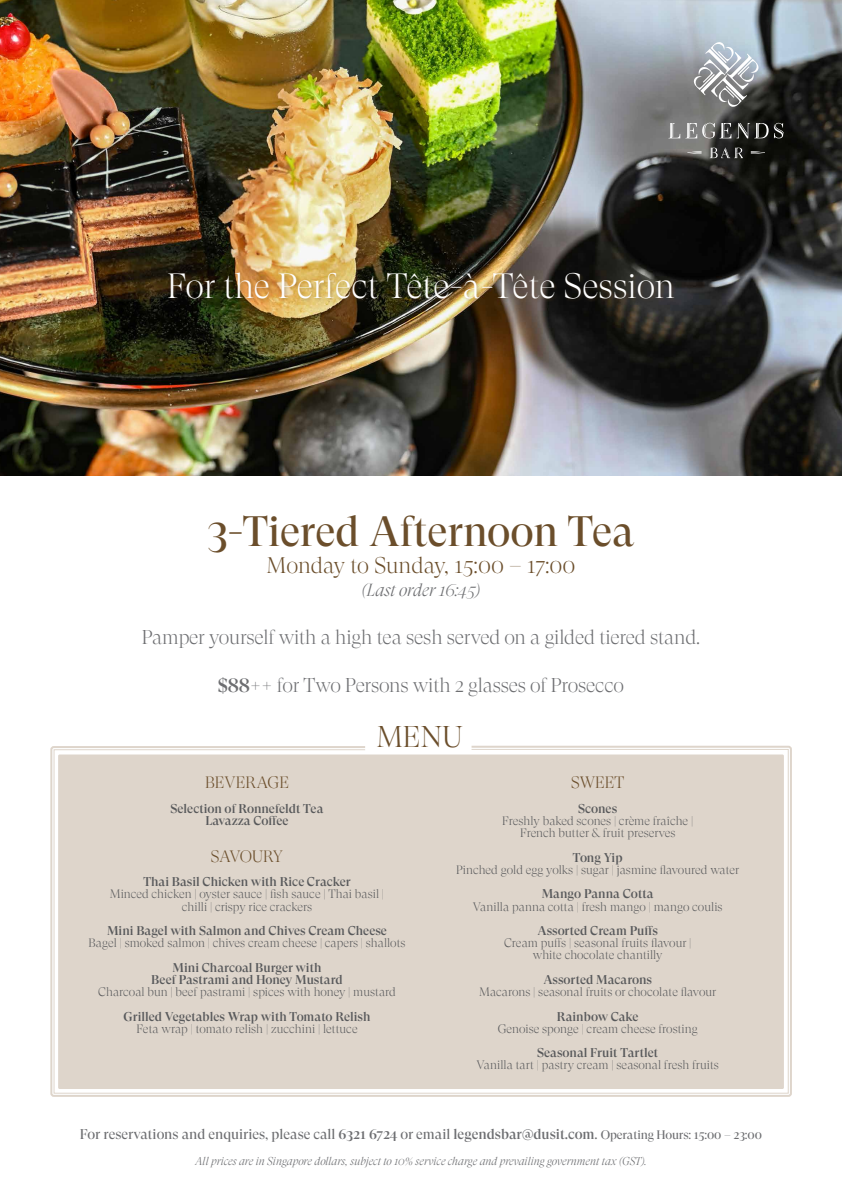
<style>
.page{position:relative;width:842px;height:1192px;background:#fff}
.page>*{position:absolute;margin:0;border:0;box-sizing:border-box;transform-origin:0 0}
.t1{font:42.5px "GT Super Display";color:#6b4e2b}
.t2{font:300 35px "GT Super Display";color:#fff}
.t3{font:300 30px "GT Super Display";color:#6b4e2b}
.t4{font:300 22.5px "GT Super Display";color:#6b4e2b}
.t5{font:300 20px "GT Super Display";letter-spacing:-.01em;color:#6d6e71}
.t6{font:italic 300 17.5px "GT Super Display";letter-spacing:-.015em;color:#6d6e71}
.t7{font:300 16.45px "GT Super Display";color:#6b4e2b}
.t8{font:300 16.45px "GT Super Display";letter-spacing:-.035em;color:#6b4e2b}
.t9{font:14.15px "GT Super Display";color:#6d6e71}
.t10{font:500 12.7px/12.2px "GT Super Display";color:#58595b;text-align:center}
.t11{font:300 12.2px/12.2px "GT Super Display";color:#58595b;text-align:center}
.t12{font:italic 300 11.35px "GT Super Display";letter-spacing:-.01em;color:#6d6e71}
.s1{font-weight:500}
.s2{font-size:12.3px}
</style>
<div class="page">
<img style="left:0;top:0;width:842px;height:476px">
<div style="left:167px;top:271px;width:511px;height:32px;background:#6b4e2b;opacity:.37"></div>
<svg style="left:668px;top:42px;width:116px;height:116px;background:#727475"></svg>
<div style="left:50px;top:745px;width:742px;height:352px;background:#ded5cb"></div>
<h2 class="t2" style="left:167px;top:268px;width:509px">For the Perfect Tête-à-Tête Session</h2>
<h1 class="t1" style="left:207px;top:509px;width:429px">3-Tiered Afternoon Tea</h1>
<h3 class="t4" style="left:266px;top:553px;width:311px">Monday to Sunday, 15:00 – 17:00</h3>
<h3 class="t6" style="left:362px;top:581px;width:120px">(Last order 16:45)</h3>
<h3 class="t5" style="left:142px;top:627px;width:560px">Pamper yourself with a high tea sesh served on a gilded tiered stand.</h3>
<h3 class="t5" style="left:218px;top:675px;width:408px"><span class="s1">$88++</span> for Two Persons with 2 glasses of Prosecco</h3>
<h3 class="t3" style="left:376px;top:721px;width:88px">MENU</h3>
<h3 class="t7" style="left:205px;top:774px;width:86px">BEVERAGE</h3>
<p class="t10" style="left:171px;top:803px;width:155px">Selection of Ronnefeldt Tea<br>Lavazza Coffee</p>
<h3 class="t8" style="left:211px;top:847px;width:74px">SAVOURY</h3>
<p class="t10" style="left:144px;top:876px;width:209px">Thai Basil Chicken with Rice Cracker</p>
<p class="t11" style="left:110px;top:888px;width:276px">Minced chicken | oyster sauce | fish sauce | Thai basil | chilli | crispy rice crackers</p>
<p class="t10" style="left:107px;top:925px;width:281px">Mini Bagel with Salmon and Chives Cream Cheese</p>
<p class="t11" style="left:89px;top:937px;width:319px">Bagel | smoked salmon | chives cream cheese | capers | shallots</p>
<p class="t10" style="left:151px;top:961px;width:193px">Mini Charcoal Burger with<br>Beef Pastrami and Honey Mustard</p>
<p class="t11" style="left:98px;top:986px;width:299px">Charcoal bun | beef pastrami | spices with honey | mustard</p>
<p class="t10" style="left:124px;top:1010px;width:248px">Grilled Vegetables Wrap with Tomato Relish</p>
<p class="t11" style="left:136px;top:1023px;width:223px">Feta wrap | tomato relish | zucchini | lettuce</p>
<h3 class="t7" style="left:571px;top:774px;width:54px">SWEET</h3>
<p class="t10" style="left:578px;top:803px;width:40px">Scones</p>
<p class="t11" style="left:502px;top:815px;width:193px">Freshly baked scones | crème fraîche |<br>French butter &amp; fruit preserves</p>
<p class="t10" style="left:573px;top:851px;width:51px">Tong Yip</p>
<p class="t11" style="left:456px;top:864px;width:284px">Pinched gold egg yolks | sugar | jasmine flavoured water</p>
<p class="t10" style="left:542px;top:888px;width:113px">Mango Panna Cotta</p>
<p class="t11" style="left:473px;top:901px;width:251px">Vanilla panna cotta | fresh mango | mango coulis</p>
<p class="t10" style="left:537px;top:925px;width:122px">Assorted Cream Puffs</p>
<p class="t11" style="left:504px;top:937px;width:189px">Cream puffs | seasonal fruits flavour | white chocolate chantilly</p>
<p class="t10" style="left:543px;top:974px;width:110px">Assorted Macarons</p>
<p class="t11" style="left:479px;top:986px;width:238px">Macarons | seasonal fruits or chocolate flavour</p>
<p class="t10" style="left:557px;top:1010px;width:83px">Rainbow Cake</p>
<p class="t11" style="left:498px;top:1023px;width:202px">Genoise sponge | cream cheese frosting</p>
<p class="t10" style="left:537px;top:1047px;width:123px">Seasonal Fruit Tartlet</p>
<p class="t11" style="left:476px;top:1059px;width:244px">Vanilla tart | pastry cream | seasonal fresh fruits</p>
<p class="t9" style="left:80px;top:1127px;width:683px">For reservations and enquiries, please call <span class="s1">6321 6724</span> or email <span class="s1">legendsbar@dusit.com</span>. <span class="s2">Operating Hours: 15:00 – 23:00</span></p>
<p class="t12" style="left:195px;top:1155px;width:453px">All prices are in Singapore dollars, subject to 10% service charge and prevailing government tax (GST).</p>
</div>
